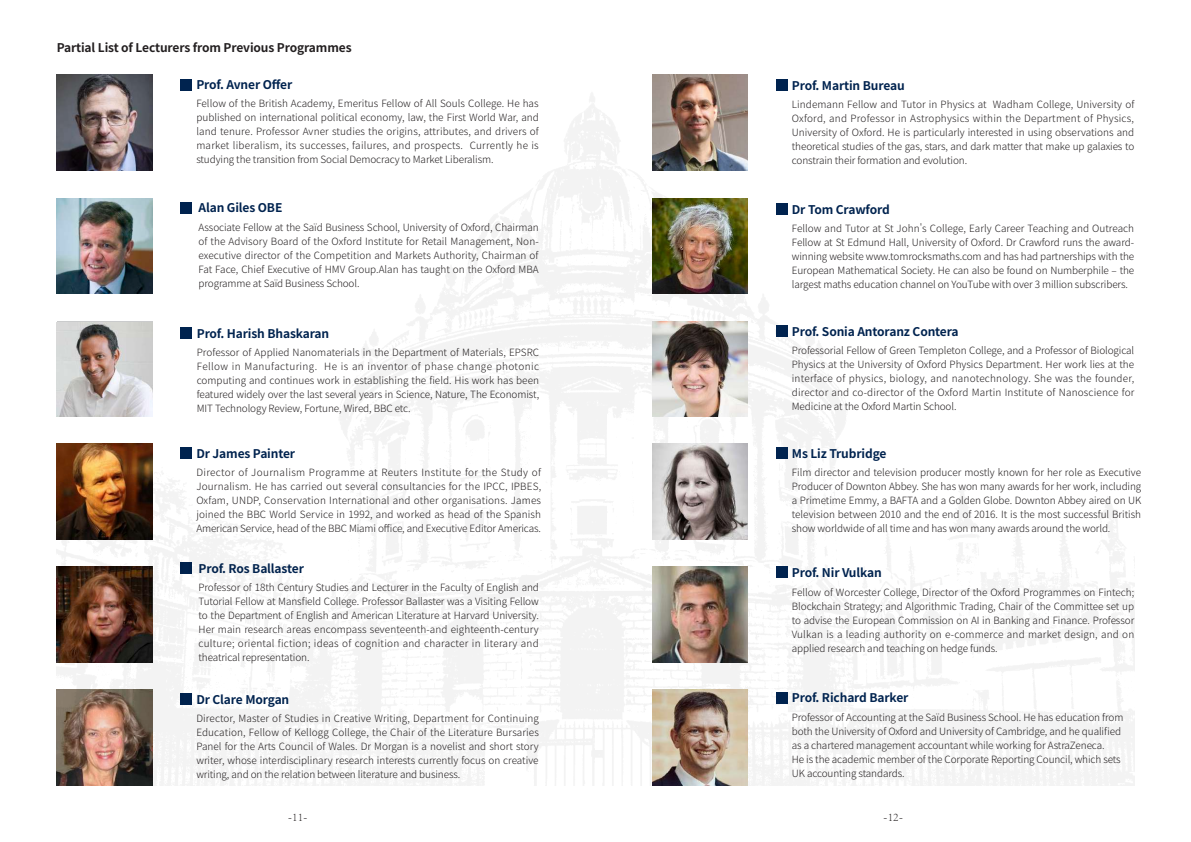
<style>
.page{position:relative;width:1191px;height:842px;background:#fff}
.page>*{position:absolute;margin:0;border:0;box-sizing:border-box;transform-origin:0 0}
.t1{font:700 12px "Source Han Sans CN";letter-spacing:-.01em;color:#00234f}
.t2{font:700 12px "Source Han Sans CN";letter-spacing:-.01em;color:#231f20}
.t3{font:300 12px "Adobe Song Std";color:#231f20}
.t4{font:300 10px/14px "Source Han Sans CN";letter-spacing:-.01em;color:#231f20;text-align:justify}
</style>
<div class="page">
<img style="left:57px;top:74px;width:1077px;height:711px">
<img style="left:652px;top:75px;width:96px;height:95px">
<div style="left:776px;top:79px;width:11px;height:12px;background:#00234f"></div>
<img style="left:652px;top:198px;width:96px;height:96px">
<div style="left:776px;top:203px;width:11px;height:12px;background:#00234f"></div>
<div style="left:776px;top:325px;width:11px;height:11px;background:#00234f"></div>
<img style="left:652px;top:321px;width:96px;height:96px">
<img style="left:652px;top:444px;width:96px;height:95px">
<div style="left:776px;top:448px;width:11px;height:11px;background:#00234f"></div>
<img style="left:652px;top:567px;width:96px;height:95px">
<div style="left:776px;top:567px;width:11px;height:11px;background:#00234f"></div>
<img style="left:652px;top:690px;width:96px;height:95px">
<div style="left:776px;top:692px;width:11px;height:12px;background:#00234f"></div>
<p class="t2" style="left:57px;top:41px;width:296px">Partial List of Lecturers from Previous Programmes</p>
<p class="t1" style="left:196px;top:78px;width:97px">Prof. Avner Offer</p>
<p class="t4" style="left:196px;top:97px;width:344px">Fellow of the British Academy, Emeritus Fellow of All Souls College. He has published on international political economy, law, the First World War, and land tenure. Professor Avner studies the origins, attributes, and drivers of market liberalism, its successes, failures, and prospects. Currently he is studying the transition from Social Democracy to Market Liberalism.</p>
<p class="t1" style="left:198px;top:201px;width:85px">Alan Giles OBE</p>
<p class="t4" style="left:198px;top:220px;width:342px">Associate Fellow at the Saïd Business School, University of Oxford, Chairman of the Advisory Board of the Oxford Institute for Retail Management, Non&shy;executive director of the Competition and Markets Authority, Chairman of Fat Face, Chief Executive of HMV Group.Alan has taught on the Oxford MBA programme at Saïd Business School.</p>
<p class="t1" style="left:197px;top:326px;width:134px">Prof. Harish Bhaskaran</p>
<p class="t4" style="left:197px;top:345px;width:344px">Professor of Applied Nanomaterials in the Department of Materials, EPSRC Fellow in Manufacturing. He is an inventor of phase change photonic computing and continues work in establishing the field. His work has been featured widely over the last several years in Science, Nature, The Economist, MIT Technology Review, Fortune, Wired, BBC etc.</p>
<p class="t1" style="left:196px;top:447px;width:100px">Dr James Painter</p>
<p class="t4" style="left:196px;top:466px;width:346px">Director of Journalism Programme at Reuters Institute for the Study of Journalism. He has carried out several consultancies for the IPCC, IPBES, Oxfam, UNDP, Conservation International and other organisations. James joined the BBC World Service in 1992, and worked as head of the Spanish American Service, head of the BBC Miami office, and Executive Editor Americas.</p>
<p class="t1" style="left:198px;top:562px;width:107px">Prof. Ros Ballaster</p>
<p class="t4" style="left:198px;top:581px;width:342px">Professor of 18th Century Studies and Lecturer in the Faculty of English and Tutorial Fellow at Mansfield College. Professor Ballaster was a Visiting Fellow to the Department of English and American Literature at Harvard University.<br>Her main research areas encompass seventeenth-and eighteenth-century culture; oriental fiction; ideas of cognition and character in literary and theatrical representation.</p>
<p class="t1" style="left:196px;top:692px;width:94px">Dr Clare Morgan</p>
<p class="t4" style="left:196px;top:711px;width:344px">Director, Master of Studies in Creative Writing, Department for Continuing Education, Fellow of Kellogg College, the Chair of the Literature Bursaries Panel for the Arts Council of Wales. Dr Morgan is a novelist and short story writer, whose interdisciplinary research interests currently focus on creative writing, and on the relation between literature and business.</p>
<p class="t3" style="left:288px;top:810px;width:22px">-11-</p>
<p class="t1" style="left:792px;top:79px;width:114px">Prof. Martin Bureau</p>
<p class="t4" style="left:792px;top:98px;width:344px">Lindemann Fellow and Tutor in Physics at Wadham College, University of Oxford, and Professor in Astrophysics within the Department of Physics, University of Oxford. He is particularly interested in using observations and theoretical studies of the gas, stars, and dark matter that make up galaxies to constrain their formation and evolution.</p>
<p class="t1" style="left:792px;top:203px;width:99px">Dr Tom Crawford</p>
<p class="t4" style="left:792px;top:222px;width:344px">Fellow and Tutor at St John's College, Early Career Teaching and Outreach Fellow at St Edmund Hall, University of Oxford. Dr Crawford runs the award&shy;winning website www.tomrocksmaths.com and has had partnerships with the European Mathematical Society. He can also be found on Numberphile – the largest maths education channel on YouTube with over 3 million subscribers.</p>
<p class="t1" style="left:792px;top:325px;width:168px">Prof. Sonia Antoranz Contera</p>
<p class="t4" style="left:792px;top:343px;width:344px">Professorial Fellow of Green Templeton College, and a Professor of Biological Physics at the University of Oxford Physics Department. Her work lies at the interface of physics, biology, and nanotechnology. She was the founder, director and co-director of the Oxford Martin Institute of Nanoscience for Medicine at the Oxford Martin School.</p>
<p class="t1" style="left:792px;top:447px;width:96px">Ms Liz Trubridge</p>
<p class="t4" style="left:792px;top:466px;width:351px">Film director and television producer mostly known for her role as Executive Producer of Downton Abbey. She has won many awards for her work, including a Primetime Emmy, a BAFTA and a Golden Globe. Downton Abbey aired on UK television between 2010 and the end of 2016. It is the most successful British show worldwide of all time and has won many awards around the world.</p>
<p class="t1" style="left:792px;top:566px;width:91px">Prof. Nir Vulkan</p>
<p class="t4" style="left:792px;top:585px;width:344px">Fellow of Worcester College, Director of the Oxford Programmes on Fintech; Blockchain Strategy; and Algorithmic Trading, Chair of the Committee set up to advise the European Commission on AI in Banking and Finance. Professor Vulkan is a leading authority on e-commerce and market design, and on applied research and teaching on hedge funds.</p>
<p class="t1" style="left:792px;top:691px;width:118px">Prof. Richard Barker</p>
<p class="t4" style="left:792px;top:710px;width:333px;text-align:left">Professor of Accounting at the Saïd Business School. He has education from both the University of Oxford and University of Cambridge, and he qualified as a chartered management accountant while working for AstraZeneca.<br>He is the academic member of the Corporate Reporting Council, which sets UK accounting standards.</p>
<p class="t3" style="left:883px;top:810px;width:22px">-12-</p>
</div>
